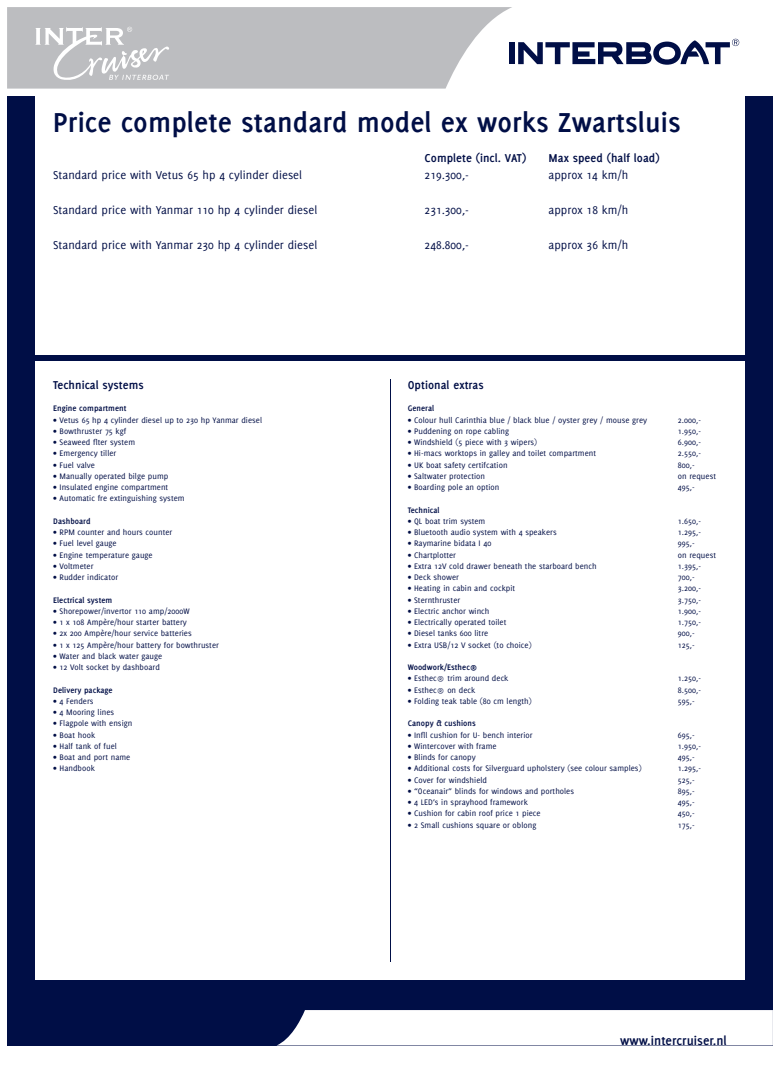
<style>
.page{position:relative;width:780px;height:1088px;background:#fff}
.page>*{position:absolute;margin:0;border:0;box-sizing:border-box;transform-origin:0 0}
.t1{font:700 30px "Delicious";letter-spacing:.005em;color:#000e46}
.t2{font:700 13.75px "Delicious";letter-spacing:.005em;color:#000e46}
.t3{font:12.5px "Delicious";letter-spacing:.005em;color:#000e46}
.t4{font:700 12.5px "Delicious";letter-spacing:.005em;color:#000e46}
.t5{font:8.75px "Delicious";letter-spacing:.005em;color:#000e46}
.t6{font:700 8.75px "Delicious";letter-spacing:.005em;color:#000e46}
</style>
<div class="page">
<div style="left:7px;top:7px;width:765px;height:1038px;background:#000e46"></div>
<div style="left:7px;top:7px;width:765px;height:89px;background:#fff"></div>
<div style="left:277px;top:1010px;width:495px;height:35px;background:#fff"></div>
<div style="left:35px;top:95px;width:709px;height:259px;background:#fff"></div>
<div style="left:35px;top:361px;width:709px;height:619px;background:#fff"></div>
<hr style="left:389px;top:379px;width:1px;height:583px;background:#000e46">
<div style="left:509px;top:42px;width:5px;height:22px;background:#000e46"></div>
<svg style="left:518px;top:39px;width:221px;height:26px"></svg>
<svg style="left:7px;top:7px;width:505px;height:82px;background:#c2c3c6"></svg>
<svg style="left:35px;top:27px;width:135px;height:56px"></svg>
<h1 class="t1" style="left:53px;top:109px;width:629px">Price complete standard model ex works Zwartsluis</h1>
<h3 class="t4" style="left:424px;top:152px;width:103px">Complete (incl. VAT)</h3>
<h3 class="t4" style="left:548px;top:152px;width:113px">Max speed (half load)</h3>
<h3 class="t3" style="left:53px;top:169px;width:250px">Standard price with Vetus 65 hp 4 cylinder diesel</h3>
<h3 class="t3" style="left:424px;top:169px;width:46px">219.300,-</h3>
<h3 class="t3" style="left:548px;top:169px;width:81px">approx 14 km/h</h3>
<h3 class="t3" style="left:53px;top:204px;width:266px">Standard price with Yanmar 110 hp 4 cylinder diesel</h3>
<h3 class="t3" style="left:424px;top:204px;width:46px">231.300,-</h3>
<h3 class="t3" style="left:548px;top:204px;width:81px">approx 18 km/h</h3>
<h3 class="t3" style="left:53px;top:239px;width:266px">Standard price with Yanmar 230 hp 4 cylinder diesel</h3>
<h3 class="t3" style="left:424px;top:239px;width:46px">248.800,-</h3>
<h3 class="t3" style="left:548px;top:239px;width:81px">approx 36 km/h</h3>
<h3 class="t4" style="left:53px;top:379px;width:92px">Technical systems</h3>
<p class="t6" style="left:53px;top:405px;width:75px">Engine compartment</p>
<p class="t5" style="left:53px;top:416px;width:210px">• Vetus 65 hp 4 cylinder diesel up to 230 hp Yanmar diesel</p>
<p class="t5" style="left:53px;top:427px;width:75px">• Bowthruster 75 kgf</p>
<p class="t5" style="left:53px;top:438px;width:83px">• Seaweed flter system</p>
<p class="t5" style="left:53px;top:450px;width:65px">• Emergency tiller</p>
<p class="t5" style="left:53px;top:461px;width:43px">• Fuel valve</p>
<p class="t5" style="left:53px;top:472px;width:117px">• Manually operated bilge pump</p>
<p class="t5" style="left:53px;top:483px;width:117px">• Insulated engine compartment</p>
<p class="t5" style="left:53px;top:495px;width:133px">• Automatic fre extinguishing system</p>
<p class="t6" style="left:53px;top:517px;width:39px">Dashboard</p>
<p class="t5" style="left:53px;top:528px;width:121px">• RPM counter and hours counter</p>
<p class="t5" style="left:53px;top:540px;width:65px">• Fuel level gauge</p>
<p class="t5" style="left:53px;top:551px;width:101px">• Engine temperature gauge</p>
<p class="t5" style="left:53px;top:562px;width:42px">• Voltmeter</p>
<p class="t5" style="left:53px;top:573px;width:66px">• Rudder indicator</p>
<p class="t6" style="left:53px;top:596px;width:61px">Electrical system</p>
<p class="t5" style="left:53px;top:607px;width:138px">• Shorepower/invertor 110 amp/2000W</p>
<p class="t5" style="left:53px;top:618px;width:135px">• 1 x 108 Ampère/hour starter battery</p>
<p class="t5" style="left:53px;top:630px;width:140px">• 2x 200 Ampère/hour service batteries</p>
<p class="t5" style="left:53px;top:641px;width:167px">• 1 x 125 Ampère/hour battery for bowthruster</p>
<p class="t5" style="left:53px;top:652px;width:111px">• Water and black water gauge</p>
<p class="t5" style="left:53px;top:663px;width:108px">• 12 Volt socket by dashboard</p>
<p class="t6" style="left:53px;top:686px;width:61px">Delivery package</p>
<p class="t5" style="left:53px;top:697px;width:42px">• 4 Fenders</p>
<p class="t5" style="left:53px;top:708px;width:62px">• 4 Mooring lines</p>
<p class="t5" style="left:53px;top:720px;width:81px">• Flagpole with ensign</p>
<p class="t5" style="left:53px;top:731px;width:43px">• Boat hook</p>
<p class="t5" style="left:53px;top:742px;width:65px">• Half tank of fuel</p>
<p class="t5" style="left:53px;top:753px;width:79px">• Boat and port name</p>
<p class="t5" style="left:53px;top:765px;width:43px">• Handbook</p>
<h3 class="t4" style="left:407px;top:379px;width:77px">Optional extras</h3>
<p class="t6" style="left:407px;top:405px;width:28px">General</p>
<p class="t5" style="left:407px;top:416px;width:241px">• Colour hull Carinthia blue / black blue / oyster grey / mouse grey</p>
<p class="t5" style="left:677px;top:416px;width:25px">2.000,-</p>
<p class="t5" style="left:407px;top:427px;width:103px">• Puddening on rope cabling</p>
<p class="t5" style="left:677px;top:427px;width:25px">1.950,-</p>
<p class="t5" style="left:407px;top:438px;width:131px">• Windshield (5 piece with 3 wipers)</p>
<p class="t5" style="left:677px;top:438px;width:25px">6.900,-</p>
<p class="t5" style="left:407px;top:450px;width:190px">• Hi-macs worktops in galley and toilet compartment</p>
<p class="t5" style="left:677px;top:450px;width:25px">2.550,-</p>
<p class="t5" style="left:407px;top:461px;width:101px">• UK boat safety certifcation</p>
<p class="t5" style="left:677px;top:461px;width:18px">800,-</p>
<p class="t5" style="left:407px;top:472px;width:79px">• Saltwater protection</p>
<p class="t5" style="left:677px;top:472px;width:40px">on request</p>
<p class="t5" style="left:407px;top:483px;width:93px">• Boarding pole an option</p>
<p class="t5" style="left:677px;top:483px;width:18px">495,-</p>
<p class="t6" style="left:407px;top:506px;width:33px">Technical</p>
<p class="t5" style="left:407px;top:517px;width:79px">• QL boat trim system</p>
<p class="t5" style="left:677px;top:517px;width:25px">1.650,-</p>
<p class="t5" style="left:407px;top:528px;width:150px">• Bluetooth audio system with 4 speakers</p>
<p class="t5" style="left:677px;top:528px;width:25px">1.295,-</p>
<p class="t5" style="left:407px;top:540px;width:85px">• Raymarine bidata I 40</p>
<p class="t5" style="left:677px;top:540px;width:18px">995,-</p>
<p class="t5" style="left:407px;top:551px;width:50px">• Chartplotter</p>
<p class="t5" style="left:677px;top:551px;width:40px">on request</p>
<p class="t5" style="left:407px;top:562px;width:190px">• Extra 12V cold drawer beneath the starboard bench</p>
<p class="t5" style="left:677px;top:562px;width:25px">1.395,-</p>
<p class="t5" style="left:407px;top:573px;width:53px">• Deck shower</p>
<p class="t5" style="left:677px;top:573px;width:18px">700,-</p>
<p class="t5" style="left:407px;top:585px;width:109px">• Heating in cabin and cockpit</p>
<p class="t5" style="left:677px;top:585px;width:25px">3.200,-</p>
<p class="t5" style="left:407px;top:596px;width:54px">• Sternthruster</p>
<p class="t5" style="left:677px;top:596px;width:25px">3.750,-</p>
<p class="t5" style="left:407px;top:607px;width:83px">• Electric anchor winch</p>
<p class="t5" style="left:677px;top:607px;width:25px">1.900,-</p>
<p class="t5" style="left:407px;top:618px;width:100px">• Electrically operated toilet</p>
<p class="t5" style="left:677px;top:618px;width:25px">1.750,-</p>
<p class="t5" style="left:407px;top:630px;width:82px">• Diesel tanks 600 litre</p>
<p class="t5" style="left:677px;top:630px;width:18px">900,-</p>
<p class="t5" style="left:407px;top:641px;width:125px">• Extra USB/12 V socket (to choice)</p>
<p class="t5" style="left:677px;top:641px;width:18px">125,-</p>
<p class="t6" style="left:407px;top:663px;width:71px">Woodwork/Esthec®</p>
<p class="t5" style="left:407px;top:675px;width:102px">• Esthec® trim around deck</p>
<p class="t5" style="left:677px;top:675px;width:25px">1.250,-</p>
<p class="t5" style="left:407px;top:686px;width:69px">• Esthec® on deck</p>
<p class="t5" style="left:677px;top:686px;width:25px">8.500,-</p>
<p class="t5" style="left:407px;top:697px;width:125px">• Folding teak table (80 cm length)</p>
<p class="t5" style="left:677px;top:697px;width:18px">595,-</p>
<p class="t6" style="left:407px;top:720px;width:69px">Canopy &amp; cushions</p>
<p class="t5" style="left:407px;top:731px;width:126px">• Infll cushion for U- bench interior</p>
<p class="t5" style="left:677px;top:731px;width:18px">695,-</p>
<p class="t5" style="left:407px;top:742px;width:90px">• Wintercover with frame</p>
<p class="t5" style="left:677px;top:742px;width:25px">1.950,-</p>
<p class="t5" style="left:407px;top:753px;width:69px">• Blinds for canopy</p>
<p class="t5" style="left:677px;top:753px;width:18px">495,-</p>
<p class="t5" style="left:407px;top:765px;width:235px">• Additional costs for Silverguard upholstery (see colour samples)</p>
<p class="t5" style="left:677px;top:765px;width:25px">1.295,-</p>
<p class="t5" style="left:407px;top:776px;width:81px">• Cover for windshield</p>
<p class="t5" style="left:677px;top:776px;width:18px">525,-</p>
<p class="t5" style="left:407px;top:787px;width:168px">• “Oceanair” blinds for windows and portholes</p>
<p class="t5" style="left:677px;top:787px;width:18px">895,-</p>
<p class="t5" style="left:407px;top:798px;width:122px">• 4 LED’s in sprayhood framework</p>
<p class="t5" style="left:677px;top:798px;width:18px">495,-</p>
<p class="t5" style="left:407px;top:810px;width:134px">• Cushion for cabin roof price 1 piece</p>
<p class="t5" style="left:677px;top:810px;width:18px">450,-</p>
<p class="t5" style="left:407px;top:821px;width:130px">• 2 Small cushions square or oblong</p>
<p class="t5" style="left:677px;top:821px;width:18px">175,-</p>
<h2 class="t2" style="left:620px;top:1035px;width:108px">www.intercruiser.nl</h2>
</div>
